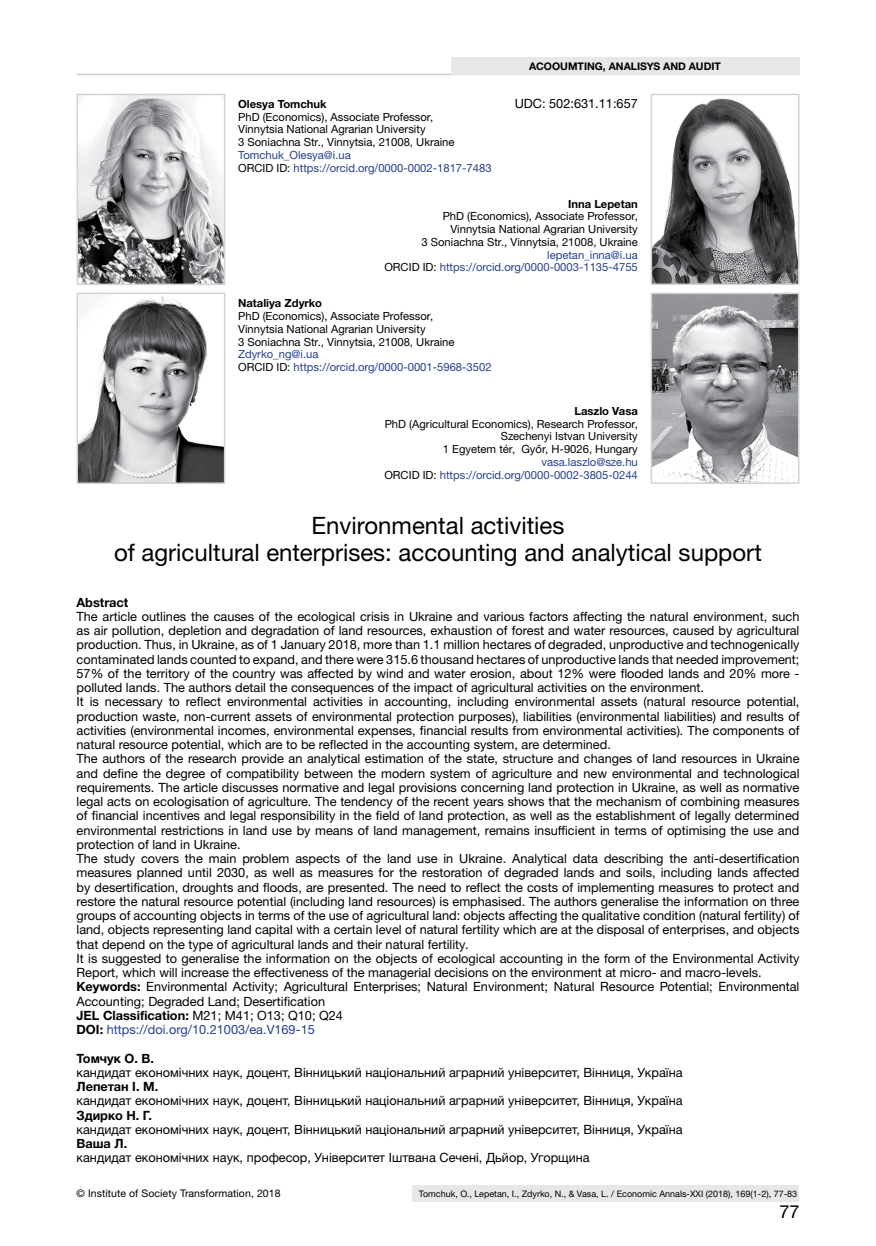
<style>
.page{position:relative;width:876px;height:1246px;background:#fff}
.page>*{position:absolute;margin:0;border:0;box-sizing:border-box;transform-origin:0 0}
.Заголовок_2016{font:24px "Helvetica Neue LTW1 G";color:#000}
.Литература_англ_2016{font:18px "Helvetica Neue LTW1 G";color:#000}
.Анотация_англ_2016{font:12.75px/14.2px "Helvetica Neue LTW1 G";color:#000;text-align:justify}
.Анотация_англ_2016-2{font:700 12.75px "Helvetica Neue LTW1 G";color:#000}
.Анотация_англ_2016-3{font:12.75px "Helvetica Neue LTW1 G";color:#25408f}
.Посада_2016{font:11.25px "Helvetica Neue LTW1 G";color:#000}
.Посада_2016-2{font:11.25px "Helvetica Neue LTW1 G";color:#25408f}
.Посада_2016-3{font:700 11.25px "Helvetica Neue LTW1 G";color:#000}
.t1{font:10.5px "Helvetica Neue LTW1 G";letter-spacing:.01em;color:#000}
.t2{font:700 10.5px "Helvetica Neue LTW1 G";color:#000}
.t3{font:9px "Helvetica Neue LTW1 G";color:#000}
.s1{color:#000}
.s2{font-weight:700}
.s3{font-weight:700;color:#000}
</style>
<div class="page">
<hr style="left:77px;top:74px;width:722px;height:1px;background:#000">
<div style="left:451px;top:57px;width:348px;height:17px;background:#e6e7e8"></div>
<div style="left:412px;top:1185px;width:387px;height:17px;background:#e6e7e8"></div>
<img style="left:80px;top:97px;width:142px;height:185px">
<div style="left:77px;top:94px;width:148px;height:191px;border:2px solid #d1d3d4"></div>
<img style="left:80px;top:296px;width:142px;height:185px">
<div style="left:77px;top:293px;width:148px;height:191px;border:2px solid #d1d3d4"></div>
<img style="left:654px;top:98px;width:142px;height:184px">
<div style="left:651px;top:94px;width:148px;height:191px;border:2px solid #d1d3d4"></div>
<img style="left:654px;top:296px;width:142px;height:185px">
<div style="left:651px;top:293px;width:148px;height:191px;border:2px solid #d1d3d4"></div>
<p class="Посада_2016-3" style="left:238px;top:97px;width:90px">Olesya Tomchuk</p>
<p class="Посада_2016" style="left:238px;top:110px;width:197px">PhD (Economics), Associate Professor,</p>
<p class="Посада_2016" style="left:238px;top:122px;width:189px">Vinnytsia National Agrarian University</p>
<p class="Посада_2016" style="left:238px;top:135px;width:218px">3 Soniachna Str., Vinnytsia, 21008, Ukraine</p>
<p class="Посада_2016-2" style="left:238px;top:148px;width:114px">Tomchuk_Olesya@i.ua</p>
<p class="Посада_2016-2" style="left:238px;top:161px;width:255px"><span class="s1">ORCID ID:</span> https://orcid.org/0000-0002-1817-7483</p>
<p class="t2" style="left:529px;top:59px;width:193px">ACOOUMTING, ANALISYS AND AUDIT</p>
<p class="Анотация_англ_2016" style="left:515px;top:96px;width:125px">UDC: 502:631.11:657</p>
<p class="Посада_2016-3" style="left:568px;top:197px;width:71px">Inna Lepetan</p>
<p class="Посада_2016" style="left:443px;top:209px;width:197px">PhD (Economics), Associate Professor,</p>
<p class="Посада_2016" style="left:450px;top:222px;width:189px">Vinnytsia National Agrarian University</p>
<p class="Посада_2016" style="left:421px;top:235px;width:218px">3 Soniachna Str., Vinnytsia, 21008, Ukraine</p>
<p class="Посада_2016-2" style="left:547px;top:248px;width:92px">lepetan_inna@i.ua</p>
<p class="Посада_2016-2" style="left:384px;top:260px;width:255px"><span class="s1">ORCID ID:</span> https://orcid.org/0000-0003-1135-4755</p>
<p class="Посада_2016-3" style="left:238px;top:296px;width:85px">Nataliya Zdyrko</p>
<p class="Посада_2016" style="left:238px;top:309px;width:197px">PhD (Economics), Associate Professor,</p>
<p class="Посада_2016" style="left:238px;top:322px;width:189px">Vinnytsia National Agrarian University</p>
<p class="Посада_2016" style="left:238px;top:335px;width:218px">3 Soniachna Str., Vinnytsia, 21008, Ukraine</p>
<p class="Посада_2016-2" style="left:238px;top:347px;width:82px">Zdyrko_ng@i.ua</p>
<p class="Посада_2016-2" style="left:238px;top:360px;width:255px"><span class="s1">ORCID ID:</span> https://orcid.org/0000-0001-5968-3502</p>
<p class="Посада_2016-3" style="left:574px;top:404px;width:65px">Laszlo Vasa</p>
<p class="Посада_2016" style="left:385px;top:417px;width:255px">PhD (Agricultural Economics), Research Professor,</p>
<p class="Посада_2016" style="left:501px;top:429px;width:139px">Szechenyi Istvan University</p>
<p class="Посада_2016" style="left:443px;top:442px;width:197px">1 Egyetem tér, Győr, H-9026, Hungary</p>
<p class="Посада_2016-2" style="left:541px;top:455px;width:98px">vasa.laszlo@sze.hu</p>
<p class="Посада_2016-2" style="left:384px;top:468px;width:255px"><span class="s1">ORCID ID:</span> https://orcid.org/0000-0002-3805-0244</p>
<p class="Заголовок_2016" style="left:311px;top:510px;width:254px">Environmental activities</p>
<p class="Заголовок_2016" style="left:114px;top:537px;width:649px">of agricultural enterprises: accounting and analytical support</p>
<p class="Анотация_англ_2016-2" style="left:77px;top:594px;width:53px">Abstract</p>
<p class="Анотация_англ_2016" style="left:77px;top:609px;width:724px">The article outlines the causes of the ecological crisis in Ukraine and various factors affecting the natural environment, such as air pollution, depletion and degradation of land resources, exhaustion of forest and water resources, caused by agricultural production. Thus, in Ukraine, as of 1 January 2018, more than 1.1 million hectares of degraded, unproductive and technogenically contaminated lands counted to expand, and there were 315.6 thousand hectares of unproductive lands that needed improvement; 57% of the territory of the country was affected by wind and water erosion, about 12% were flooded lands and 20% more - polluted lands. The authors detail the consequences of the impact of agricultural activities on the environment.</p>
<p class="Анотация_англ_2016" style="left:77px;top:695px;width:724px">It is necessary to reflect environmental activities in accounting, including environmental assets (natural resource potential, production waste, non-current assets of environmental protection purposes), liabilities (environmental liabilities) and results of activities (environmental incomes, environmental expenses, financial results from environmental activities). The components of natural resource potential, which are to be reflected in the accounting system, are determined.</p>
<p class="Анотация_англ_2016" style="left:77px;top:752px;width:724px">The authors of the research provide an analytical estimation of the state, structure and changes of land resources in Ukraine and define the degree of compatibility between the modern system of agriculture and new environmental and technological requirements. The article discusses normative and legal provisions concerning land protection in Ukraine, as well as normative legal acts on ecologisation of agriculture. The tendency of the recent years shows that the mechanism of combining measures of financial incentives and legal responsibility in the field of land protection, as well as the establishment of legally determined environmental restrictions in land use by means of land management, remains insufficient in terms of optimising the use and protection of land in Ukraine.</p>
<p class="Анотация_англ_2016" style="left:77px;top:851px;width:724px">The study covers the main problem aspects of the land use in Ukraine. Analytical data describing the anti-desertification measures planned until 2030, as well as measures for the restoration of degraded lands and soils, including lands affected by desertification, droughts and floods, are presented. The need to reflect the costs of implementing measures to protect and restore the natural resource potential (including land resources) is emphasised. The authors generalise the information on three groups of accounting objects in terms of the use of agricultural land: objects affecting the qualitative condition (natural fertility) of land, objects representing land capital with a certain level of natural fertility which are at the disposal of enterprises, and objects that depend on the type of agricultural lands and their natural fertility.</p>
<p class="Анотация_англ_2016" style="left:77px;top:951px;width:724px">It is suggested to generalise the information on the objects of ecological accounting in the form of the Environmental Activity<br>Report, which will increase the effectiveness of the managerial decisions on the environment at micro- and macro-levels.</p>
<p class="Анотация_англ_2016" style="left:77px;top:980px;width:724px"><span class="s2">Keywords:</span> Environmental Activity; Agricultural Enterprises; Natural Environment; Natural Resource Potential; Environmental<br>Accounting; Degraded Land; Desertification</p>
<p class="Анотация_англ_2016" style="left:77px;top:1008px;width:268px"><span class="s2">JEL Classification:</span> M21; M41; O13; Q10; Q24</p>
<p class="Анотация_англ_2016-3" style="left:77px;top:1022px;width:240px"><span class="s3">DOI:</span> https://doi.org/10.21003/ea.V169-15</p>
<p class="Анотация_англ_2016-2" style="left:77px;top:1050px;width:79px">Томчук О. В.</p>
<p class="Анотация_англ_2016" style="left:77px;top:1065px;width:608px">кандидат економічних наук, доцент, Вінницький національний аграрний університет, Вінниця, Україна</p>
<p class="Анотация_англ_2016-2" style="left:77px;top:1079px;width:83px">Лепетан І. М.</p>
<p class="Анотация_англ_2016" style="left:77px;top:1094px;width:608px">кандидат економічних наук, доцент, Вінницький національний аграрний університет, Вінниця, Україна</p>
<p class="Анотация_англ_2016-2" style="left:77px;top:1107px;width:77px">Здирко Н. Г.</p>
<p class="Анотация_англ_2016" style="left:77px;top:1122px;width:608px">кандидат економічних наук, доцент, Вінницький національний аграрний університет, Вінниця, Україна</p>
<p class="Анотация_англ_2016-2" style="left:77px;top:1136px;width:52px">Ваша Л.</p>
<p class="Анотация_англ_2016" style="left:77px;top:1151px;width:515px">кандидат економічних наук, професор, Університет Іштвана Сечені, Дьйор, Угорщина</p>
<p class="t1" style="left:77px;top:1187px;width:206px">© Institute of Society Transformation, 2018</p>
<p class="t3" style="left:419px;top:1188px;width:380px">Tomchuk, O., Lepetan, I., Zdyrko, N., &amp; Vasa, L. / Economic Annals-XXI (2018), 169(1-2), 77-83</p>
<p class="Литература_англ_2016" style="left:779px;top:1200px;width:22px">77</p>
</div>
